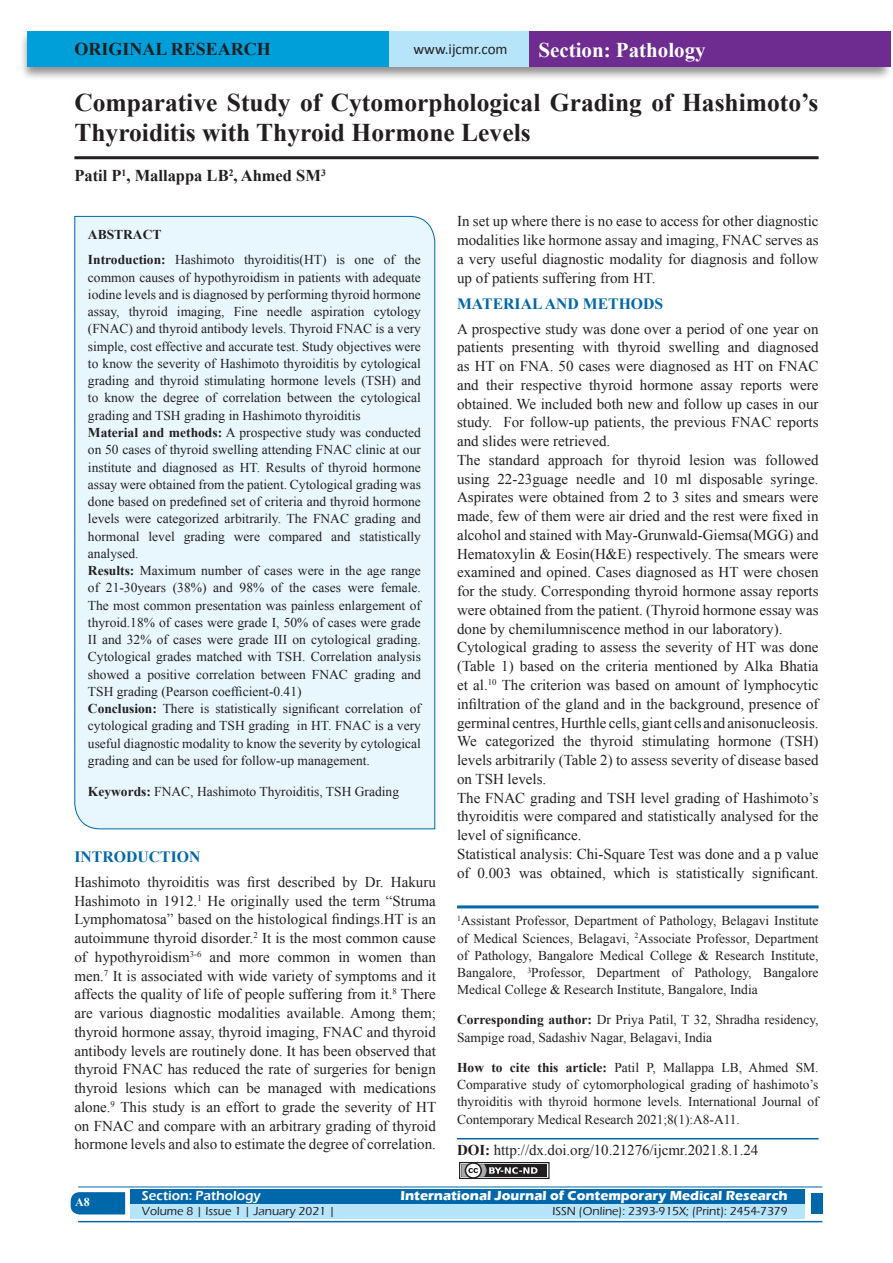
<style>
.page{position:relative;width:893px;height:1263px;background:#fff}
.page>*{position:absolute;margin:0;border:0;box-sizing:border-box;transform-origin:0 0}
.A_Title_New{font:700 25.5px/30px "Times New Roman";color:#231f20}
.t1{font:700 21px "Times New Roman";color:#fff}
.AT_new{font:700 18px "Times New Roman";color:#231f20}
.AU-New{font:700 16.5px "Times New Roman";color:#231f20}
.t2{font:700 15.75px "Times New Roman";color:#0067aa}
.TX_New{font:15px/18.8px "Times New Roman";color:#231f20;text-align:justify}
.t3{font:15px "Calibri";color:#231f20}
.Affi_New{font:13.5px/17.2px "Times New Roman";color:#231f20}
.HTC_new{font:13.5px/17.5px "Times New Roman";letter-spacing:-.005em;color:#231f20;text-align:justify}
.Corresponding{font:13.5px/17.2px "Times New Roman";color:#231f20}
.t4{font:700 13.5px "Eras ITC";color:#fff}
.t5{font:600 13.5px "Eras ITC";color:#fff}
.t6{font:500 12px "Eras ITC";color:#231f20}
.t7{font:700 12px "Times New Roman";color:#fff}
.s1{font-weight:700}
</style>
<div class="page">
<div style="left:19px;top:29px;width:874px;height:52px;background:#231f20;opacity:.5"></div>
<div style="left:28px;top:31px;width:857px;height:35px;background:#b6e4f9"></div>
<div style="left:28px;top:31px;width:361px;height:35px;background:#009fda"></div>
<div style="left:530px;top:31px;width:361px;height:35px;background:#6e2c91"></div>
<div style="left:459px;top:1162px;width:91px;height:17px;border:1px solid #231f20"></div>
<div style="left:461px;top:1164px;width:86px;height:13px;background:#231f20"></div>
<svg style="left:461px;top:1162px;width:76px;height:17px"></svg>
<svg style="left:71px;top:1192px;width:54px;height:22px"></svg>
<div style="left:130px;top:1189px;width:674px;height:15px;background:#0067aa"></div>
<div style="left:130px;top:1204px;width:674px;height:15px;background:#b6e4f9"></div>
<hr style="left:78px;top:1186px;width:744px;height:1px;background:#0067aa">
<hr style="left:78px;top:1221px;width:744px;height:1px;background:#0067aa">
<div style="left:811px;top:1193px;width:11px;height:21px;background:#0067aa"></div>
<hr style="left:74px;top:156px;width:745px;height:3px;background:#231f20">
<div style="left:74px;top:216px;width:361px;height:614px;background:#e8f6fd"></div>
<hr style="left:457px;top:905px;width:362px;height:3px;background:#0067aa">
<hr style="left:457px;top:1138px;width:362px;height:1px;background:#0067aa">
<p class="AT_new" style="left:74px;top:36px;width:198px">ORIGINAL RESEARCH</p>
<p class="t3" style="left:413px;top:40px;width:96px">www.ijcmr.com</p>
<h2 class="t1" style="left:538px;top:35px;width:169px">Section: Pathology</h2>
<p class="A_Title_New" style="left:74px;top:87px;width:746px">Comparative Study of Cytomorphological Grading of Hashimoto’s<br>Thyroiditis with Thyroid Hormone Levels</p>
<p class="AU-New" style="left:74px;top:164px;width:253px">Patil P<sup>1</sup>, Mallappa LB<sup>2</sup>, Ahmed SM<sup>3</sup></p>
<p class="Affi_New" style="left:88px;top:221px;width:335px;line-height:25.8px"><span class="s1">ABSTRACT<br>Introduction:</span> Hashimoto thyroiditis(HT) is one of the</p>
<p class="Affi_New" style="left:88px;top:268px;width:335px">common causes of hypothyroidism in patients with adequate iodine levels and is diagnosed by performing thyroid hormone assay, thyroid imaging, Fine needle aspiration cytology (FNAC) and thyroid antibody levels. Thyroid FNAC is a very simple, cost effective and accurate test. Study objectives were to know the severity of Hashimoto thyroiditis by cytological grading and thyroid stimulating hormone levels (TSH) and to know the degree of correlation between the cytological grading and TSH grading in Hashimoto thyroiditis<br><span class="s1">Material and methods:</span> A prospective study was conducted on 50 cases of thyroid swelling attending FNAC clinic at our institute and diagnosed as HT. Results of thyroid hormone assay were obtained from the patient. Cytological grading was done based on predefined set of criteria and thyroid hormone levels were categorized arbitrarily. The FNAC grading and hormonal level grading were compared and statistically analysed.<br><span class="s1">Results:</span> Maximum number of cases were in the age range of 21-30years (38%) and 98% of the cases were female.<br>The most common presentation was painless enlargement of thyroid.18% of cases were grade I, 50% of cases were grade II and 32% of cases were grade III on cytological grading.<br>Cytological grades matched with TSH. Correlation analysis showed a positive correlation between FNAC grading and TSH grading (Pearson coefficient-0.41)<br><span class="s1">Conclusion:</span> There is statistically significant correlation of cytological grading and TSH grading in HT. FNAC is a very useful diagnostic modality to know the severity by cytological grading and can be used for follow-up management.</p>
<p class="Affi_New" style="left:88px;top:782px;width:313px"><span class="s1">Keywords:</span> FNAC, Hashimoto Thyroiditis, TSH Grading</p>
<h1 class="t2" style="left:74px;top:845px;width:127px">INTRODUCTION</h1>
<p class="TX_New" style="left:74px;top:872px;width:363px">Hashimoto thyroiditis was first described by Dr. Hakuru Hashimoto in 1912.<sup>1</sup> He originally used the term “Struma Lymphomatosa” based on the histological findings.HT is an autoimmune thyroid disorder.<sup>2</sup> It is the most common cause of hypothyroidism<sup>3-6</sup> and more common in women than men.<sup>7</sup> It is associated with wide variety of symptoms and it affects the quality of life of people suffering from it.<sup>8</sup> There are various diagnostic modalities available. Among them; thyroid hormone assay, thyroid imaging, FNAC and thyroid antibody levels are routinely done. It has been observed that thyroid FNAC has reduced the rate of surgeries for benign thyroid lesions which can be managed with medications alone.<sup>9</sup> This study is an effort to grade the severity of HT on FNAC and compare with an arbitrary grading of thyroid hormone levels and also to estimate the degree of correlation.</p>
<p class="TX_New" style="left:457px;top:212px;width:363px">In set up where there is no ease to access for other diagnostic modalities like hormone assay and imaging, FNAC serves as a very useful diagnostic modality for diagnosis and follow up of patients suffering from HT.</p>
<h1 class="t2" style="left:457px;top:292px;width:208px">MATERIAL AND METHODS</h1>
<p class="TX_New" style="left:457px;top:319px;width:363px">A prospective study was done over a period of one year on patients presenting with thyroid swelling and diagnosed as HT on FNA. 50 cases were diagnosed as HT on FNAC and their respective thyroid hormone assay reports were obtained. We included both new and follow up cases in our study. For follow-up patients, the previous FNAC reports and slides were retrieved.</p>
<p class="TX_New" style="left:457px;top:450px;width:363px">The standard approach for thyroid lesion was followed using 22-23guage needle and 10 ml disposable syringe.<br>Aspirates were obtained from 2 to 3 sites and smears were made, few of them were air dried and the rest were fixed in alcohol and stained with May-Grunwald-Giemsa(MGG) and Hematoxylin &amp; Eosin(H&amp;E) respectively. The smears were examined and opined. Cases diagnosed as HT were chosen for the study. Corresponding thyroid hormone assay reports were obtained from the patient. (Thyroid hormone essay was done by chemilumniscence method in our laboratory).</p>
<p class="TX_New" style="left:457px;top:638px;width:363px">Cytological grading to assess the severity of HT was done (Table 1) based on the criteria mentioned by Alka Bhatia et al.<sup>10</sup> The criterion was based on amount of lymphocytic infiltration of the gland and in the background, presence of germinal centres, Hurthle cells, giant cells and anisonucleosis.<br>We categorized the thyroid stimulating hormone (TSH) levels arbitrarily (Table 2) to assess severity of disease based on TSH levels.</p>
<p class="TX_New" style="left:457px;top:788px;width:363px">The FNAC grading and TSH level grading of Hashimoto’s thyroiditis were compared and statistically analysed for the level of significance.</p>
<p class="TX_New" style="left:457px;top:844px;width:363px">Statistical analysis: Chi-Square Test was done and a p value of 0.003 was obtained, which is statistically significant.</p>
<p class="Affi_New" style="left:457px;top:912px;width:363px;text-align:justify"><sup>1</sup>Assistant Professor, Department of Pathology, Belagavi Institute of Medical Sciences, Belagavi, <sup>2</sup>Associate Professor, Department of Pathology, Bangalore Medical College &amp; Research Institute, Bangalore, <sup>3</sup>Professor, Department of Pathology, Bangalore Medical College &amp; Research Institute, Bangalore, India</p>
<p class="Corresponding" style="left:457px;top:1011px;width:363px"><span class="s1">Corresponding author:</span> Dr Priya Patil, T 32, Shradha residency,<br>Sampige road, Sadashiv Nagar, Belagavi, India</p>
<p class="HTC_new" style="left:457px;top:1058px;width:363px"><span class="s1">How to cite this article:</span> Patil P, Mallappa LB, Ahmed SM.<br>Comparative study of cytomorphological grading of hashimoto’s thyroiditis with thyroid hormone levels. International Journal of Contemporary Medical Research 2021;8(1):A8-A11.</p>
<p class="TX_New" style="left:457px;top:1140px;width:303px"><span class="s1">DOI:</span> http://dx.doi.org/10.21276/ijcmr.2021.8.1.24</p>
<h4 class="t7" style="left:75px;top:1194px;width:16px">A8</h4>
<p class="t5" style="left:142px;top:1188px;width:120px">Section: Pathology</p>
<p class="t4" style="left:400px;top:1188px;width:389px">International Journal of Contemporary Medical Research</p>
<p class="t6" style="left:142px;top:1204px;width:195px">Volume 8 | Issue 1 | January 2021 |</p>
<p class="t6" style="left:552px;top:1204px;width:237px">ISSN (Online): 2393-915X; (Print): 2454-7379</p>
</div>
